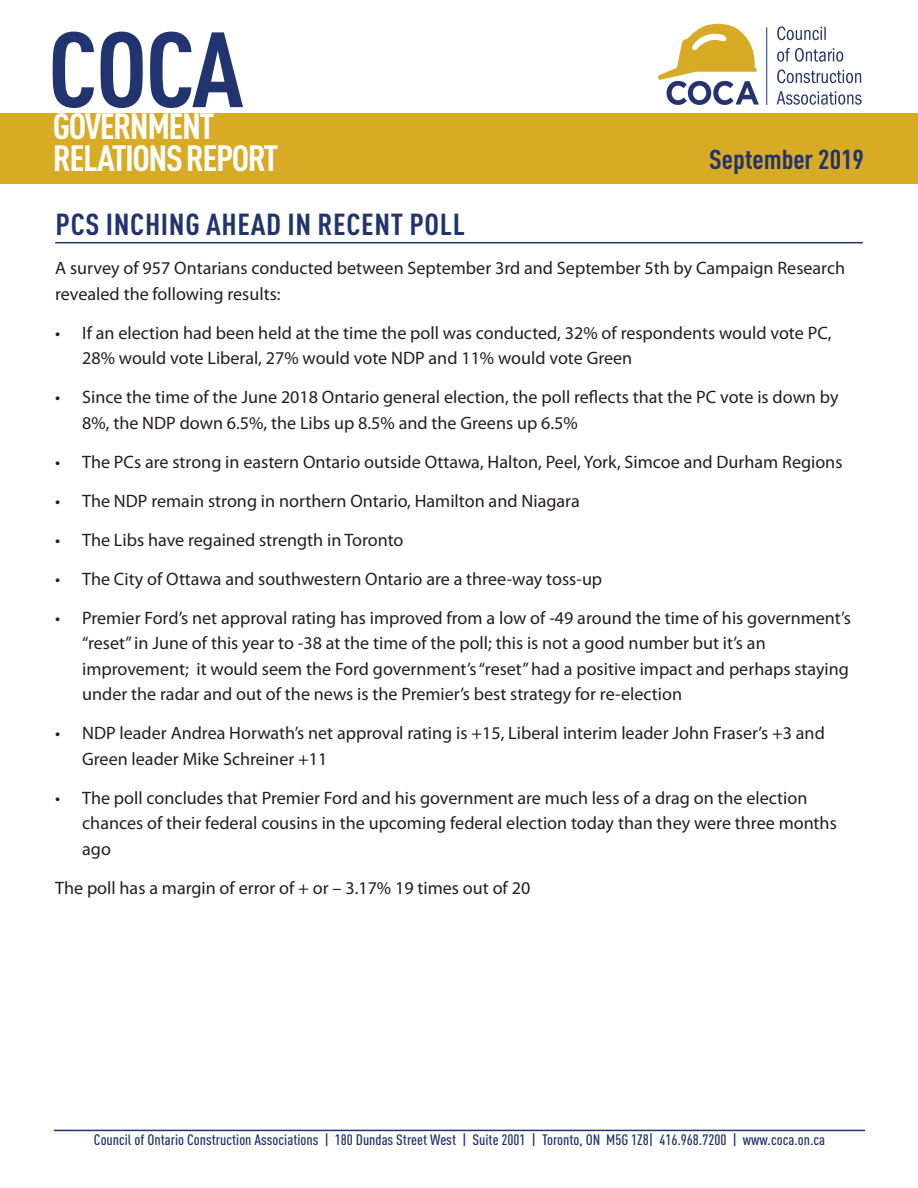
<style>
.page{position:relative;width:918px;height:1188px;background:#fff}
.page>*{position:absolute;margin:0;border:0;box-sizing:border-box;transform-origin:0 0}
.t1{font:700 condensed 105px "DIN Pro";color:#22346f;scale:1.06 1}
.t2{font:700 condensed 36px/31.5px "DIN Pro";letter-spacing:-.04em;color:#fff;scale:1.06 1}
.t3{font:700 condensed 30px "DIN Pro";letter-spacing:.02em;color:#22346f;scale:1.06 1}
.t4{font:700 condensed 27px "DIN Pro";color:#22346f;scale:1.06 1}
.t5{font:18px/25.5px "Myriad Pro";color:#231f20}
.t6{font:500 condensed 15px "DIN Pro";color:#22346f;scale:1.06 1}
</style>
<div class="page">
<hr style="left:54px;top:1130px;width:811px;height:1px;background:#22346f">
<div style="left:0;top:113px;width:918px;height:71px;background:#d8ab27"></div>
<hr style="left:766px;top:27px;width:1px;height:78px;background:#22346f">
<svg style="left:658px;top:24px;width:101px;height:81px"></svg>
<svg style="left:777px;top:91px;width:85px;height:14px"></svg>
<svg style="left:777px;top:69px;width:84px;height:14px"></svg>
<svg style="left:777px;top:48px;width:66px;height:14px"></svg>
<svg style="left:777px;top:26px;width:49px;height:14px"></svg>
<hr style="left:55px;top:242px;width:808px;height:1px;background:#22346f">
<h1 class="t1" style="left:48px;top:-9px;width:186px">COCA</h1>
<h2 class="t2" style="left:53px;top:107px;width:214px">GOVERNMENT<br>RELATIONS REPORT</h2>
<h3 class="t4" style="left:709px;top:139px;width:147px">September 2019</h3>
<h3 class="t3" style="left:56px;top:202px;width:388px">PCS INCHING AHEAD IN RECENT POLL</h3>
<p class="t5" style="left:55px;top:255px;width:792px">A survey of 957 Ontarians conducted between September 3rd and September 5th by Campaign Research revealed the following results:</p>
<p class="t5" style="left:82px;top:320px;width:751px;text-indent:-27px">• If an election had been held at the time the poll was conducted, 32% of respondents would vote PC,<br>28% would vote Liberal, 27% would vote NDP and 11% would vote Green</p>
<p class="t5" style="left:82px;top:384px;width:758px;text-indent:-27px">• Since the time of the June 2018 Ontario general election, the poll reflects that the PC vote is down by<br>8%, the NDP down 6.5%, the Libs up 8.5% and the Greens up 6.5%</p>
<p class="t5" style="left:55px;top:449px;width:789px">• The PCs are strong in eastern Ontario outside Ottawa, Halton, Peel, York, Simcoe and Durham Regions</p>
<p class="t5" style="left:55px;top:488px;width:526px">• The NDP remain strong in northern Ontario, Hamilton and Niagara</p>
<p class="t5" style="left:55px;top:527px;width:350px">• The Libs have regained strength in Toronto</p>
<p class="t5" style="left:55px;top:566px;width:549px">• The City of Ottawa and southwestern Ontario are a three-way toss-up</p>
<p class="t5" style="left:82px;top:605px;width:770px;text-indent:-27px">• Premier Ford’s net approval rating has improved from a low of -49 around the time of his government’s “reset” in June of this year to -38 at the time of the poll; this is not a good number but it’s an improvement; it would seem the Ford government’s “reset” had a positive impact and perhaps staying under the radar and out of the news is the Premier’s best strategy for re-election</p>
<p class="t5" style="left:82px;top:720px;width:744px;text-indent:-27px">• NDP leader Andrea Horwath’s net approval rating is +15, Liberal interim leader John Fraser’s +3 and<br>Green leader Mike Schreiner +11</p>
<p class="t5" style="left:82px;top:785px;width:756px;text-indent:-27px">• The poll concludes that Premier Ford and his government are much less of a drag on the election chances of their federal cousins in the upcoming federal election today than they were three months ago</p>
<p class="t5" style="left:55px;top:875px;width:477px">The poll has a margin of error of + or – 3.17% 19 times out of 20</p>
<p class="t6" style="left:94px;top:1128px;width:691px">Council of Ontario Construction Associations | 180 Dundas Street West | Suite 2001 | Toronto, ON M5G 1Z8| 416.968.7200 | www.coca.on.ca</p>
</div>
